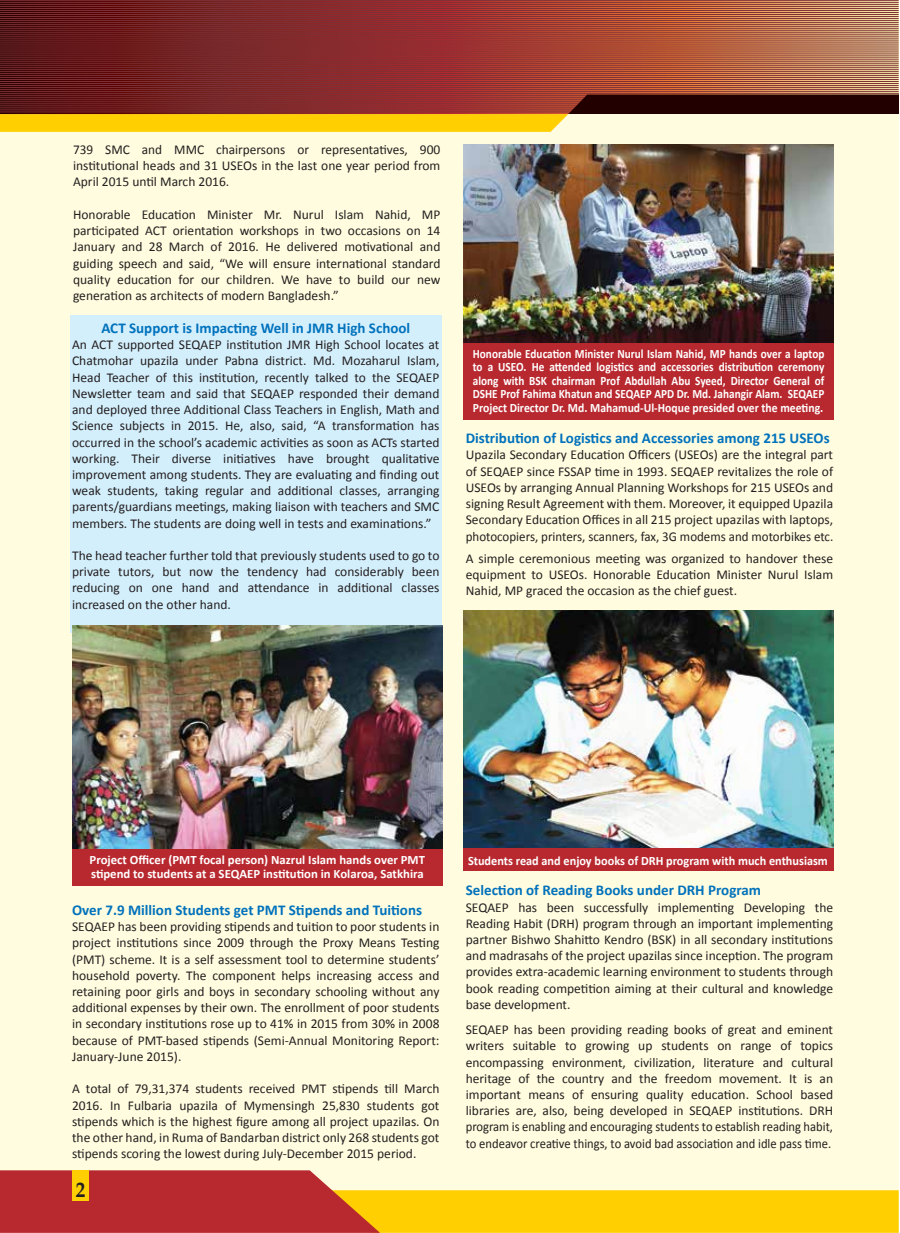
<style>
.page{position:relative;width:900px;height:1233px;background:#fff}
.page>*{position:absolute;margin:0;border:0;box-sizing:border-box;transform-origin:0 0}
.t1{font:700 21px "Book Antiqua";color:#231f20;scale:.9 1}
.t2{font:700 15px "Calibri";color:#0072bc}
.t3{font:13.5px/16.2px "Calibri";color:#231f20;text-align:justify}
.t4{font:700 12.75px/13.5px "Calibri";color:#fff;text-align:justify;scale:.88 1}
.t5{font:700 12.75px/13.5px "Calibri";color:#fff}
.t6{font:700 12.75px "Calibri";color:#fff;scale:.96 1}
</style>
<div class="page">
<div style="left:0;top:0;width:898px;height:1223px;background:#fffcdf"></div>
<div style="left:70px;top:316px;width:371px;height:316px;background:#d4effc"></div>
<svg style="left:0;top:114px;width:568px;height:18px;background:#fecf06"></svg>
<svg style="left:0;top:1px;width:898px;height:113px;background:#8f3a2b"></svg>
<hr style="left:0;top:12px;width:898px;height:1px;background:#7d3136">
<hr style="left:0;top:14px;width:898px;height:1px;background:#7d3136">
<hr style="left:0;top:10px;width:898px;height:1px;background:#7d3136">
<hr style="left:0;top:8px;width:898px;height:1px;background:#7d3136">
<hr style="left:0;top:6px;width:898px;height:1px;background:#7d3136">
<hr style="left:0;top:4px;width:898px;height:1px;background:#7d3136">
<hr style="left:0;top:2px;width:898px;height:1px;background:#7d3136">
<hr style="left:0;top:0;width:898px;height:1px;background:#7d3136">
<hr style="left:0;top:16px;width:898px;height:1px;background:#7d3136">
<hr style="left:0;top:18px;width:898px;height:1px;background:#7d3136">
<hr style="left:0;top:20px;width:898px;height:1px;background:#7d3136">
<hr style="left:0;top:22px;width:898px;height:1px;background:#7d3136">
<hr style="left:0;top:24px;width:898px;height:1px;background:#7d3136">
<hr style="left:0;top:26px;width:898px;height:1px;background:#7d3136">
<hr style="left:0;top:28px;width:898px;height:1px;background:#7d3136">
<hr style="left:0;top:30px;width:898px;height:1px;background:#7d3136">
<hr style="left:0;top:32px;width:898px;height:1px;background:#7d3136">
<hr style="left:0;top:34px;width:898px;height:1px;background:#7d3136">
<hr style="left:0;top:36px;width:898px;height:1px;background:#7d3136">
<hr style="left:0;top:38px;width:898px;height:1px;background:#7d3136">
<hr style="left:0;top:40px;width:898px;height:1px;background:#7d3136">
<hr style="left:0;top:42px;width:898px;height:1px;background:#7d3136">
<hr style="left:0;top:44px;width:898px;height:1px;background:#7d3136">
<hr style="left:0;top:47px;width:898px;height:1px;background:#7d3136">
<hr style="left:0;top:49px;width:898px;height:1px;background:#7d3136">
<hr style="left:0;top:51px;width:898px;height:1px;background:#7d3136">
<hr style="left:0;top:53px;width:898px;height:1px;background:#7d3136">
<hr style="left:0;top:55px;width:898px;height:1px;background:#7d3136">
<hr style="left:0;top:57px;width:898px;height:1px;background:#7d3136">
<hr style="left:0;top:59px;width:898px;height:1px;background:#7d3136">
<hr style="left:0;top:61px;width:898px;height:1px;background:#7d3136">
<hr style="left:0;top:63px;width:898px;height:1px;background:#7d3136">
<hr style="left:0;top:65px;width:898px;height:1px;background:#7d3136">
<hr style="left:0;top:67px;width:898px;height:1px;background:#7d3136">
<hr style="left:0;top:69px;width:898px;height:1px;background:#7d3136">
<hr style="left:0;top:71px;width:898px;height:1px;background:#7d3136">
<hr style="left:0;top:73px;width:898px;height:1px;background:#7d3136">
<hr style="left:0;top:75px;width:898px;height:1px;background:#7d3136">
<hr style="left:0;top:77px;width:898px;height:1px;background:#7d3136">
<hr style="left:0;top:79px;width:898px;height:1px;background:#7d3136">
<hr style="left:0;top:81px;width:898px;height:1px;background:#7d3136">
<hr style="left:0;top:83px;width:898px;height:1px;background:#7d3136">
<hr style="left:0;top:85px;width:898px;height:1px;background:#7d3136">
<hr style="left:0;top:87px;width:898px;height:1px;background:#7d3136">
<hr style="left:0;top:89px;width:898px;height:1px;background:#7d3136">
<hr style="left:0;top:91px;width:898px;height:1px;background:#7d3136">
<hr style="left:0;top:93px;width:898px;height:1px;background:#7d3136">
<hr style="left:0;top:95px;width:586px;height:1px;background:#7d3136">
<hr style="left:0;top:97px;width:584px;height:1px;background:#7d3136">
<hr style="left:0;top:99px;width:582px;height:1px;background:#7d3136">
<hr style="left:0;top:101px;width:580px;height:1px;background:#7d3136">
<hr style="left:0;top:103px;width:578px;height:1px;background:#7d3136">
<hr style="left:0;top:105px;width:576px;height:1px;background:#7d3136">
<hr style="left:0;top:107px;width:574px;height:1px;background:#7d3136">
<hr style="left:0;top:109px;width:572px;height:1px;background:#7d3136">
<hr style="left:0;top:111px;width:570px;height:1px;background:#7d3136">
<svg style="left:0;top:1170px;width:898px;height:62px"></svg>
<div style="left:72px;top:1169px;width:17px;height:31px;background:#ffcf01"></div>
<img style="left:72px;top:625px;width:371px;height:224px">
<div style="left:72px;top:849px;width:371px;height:36px;background:#b8292f"></div>
<img style="left:463px;top:611px;width:370px;height:237px">
<div style="left:463px;top:848px;width:370px;height:22px;background:#b8292f"></div>
<img style="left:463px;top:145px;width:370px;height:198px">
<div style="left:463px;top:343px;width:370px;height:76px;background:#b8292f"></div>
<p class="t3" style="left:73px;top:141px;width:369px">739 SMC and MMC chairpersons or representatives, 900 institutional heads and 31 USEOs in the last one year period from April 2015 until March 2016.</p>
<p class="t3" style="left:73px;top:206px;width:369px">Honorable Education Minister Mr. Nurul Islam Nahid, MP participated ACT orientation workshops in two occasions on 14<br>January and 28 March of 2016. He delivered motivational and guiding speech and said, “We will ensure international standard quality education for our children. We have to build our new generation as architects of modern Bangladesh.”</p>
<p class="t2" style="left:101px;top:318px;width:310px">ACT Support is Impacting Well in JMR High School</p>
<p class="t3" style="left:72px;top:336px;width:369px">An ACT supported SEQAEP institution JMR High School locates at Chatmohar upazila under Pabna district. Md. Mozaharul Islam, Head Teacher of this institution, recently talked to the SEQAEP Newsletter team and said that SEQAEP responded their demand and deployed three Additional Class Teachers in English, Math and Science subjects in 2015. He, also, said, “A transformation has occurred in the school’s academic activities as soon as ACTs started working. Their diverse initiatives have brought qualitative improvement among students. They are evaluating and finding out weak students, taking regular and additional classes, arranging parents/guardians meetings, making liaison with teachers and SMC members. The students are doing well in tests and examinations.”</p>
<p class="t3" style="left:72px;top:547px;width:369px">The head teacher further told that previously students used to go to private tutors, but now the tendency had considerably been reducing on one hand and attendance in additional classes increased on the other hand.</p>
<p class="t4" style="left:473px;top:347px;width:401px">Honorable Education Minister Nurul Islam Nahid, MP hands over a laptop to a USEO. He attended logistics and accessories distribution ceremony along with BSK chairman Prof Abdullah Abu Syeed, Director General of DSHE Prof Fahima Khatun and SEQAEP APD Dr. Md. Jahangir Alam. SEQAEP Project Director Dr. Md. Mahamud-Ul-Hoque presided over the meeting.</p>
<p class="t2" style="left:466px;top:428px;width:365px">Distribution of Logistics and Accessories among 215 USEOs</p>
<p class="t3" style="left:466px;top:447px;width:369px">Upazila Secondary Education Officers (USEOs) are the integral part of SEQAEP since FSSAP time in 1993. SEQAEP revitalizes the role of USEOs by arranging Annual Planning Workshops for 215 USEOs and signing Result Agreement with them. Moreover, it equipped Upazila Secondary Education Offices in all 215 project upazilas with laptops, photocopiers, printers, scanners, fax, 3G modems and motorbikes etc.</p>
<p class="t3" style="left:466px;top:550px;width:369px">A simple ceremonious meeting was organized to handover these equipment to USEOs. Honorable Education Minister Nurul Islam Nahid, MP graced the occasion as the chief guest.</p>
<p class="t5" style="left:90px;top:853px;width:337px">Project Officer (PMT focal person) Nazrul Islam hands over PMT stipend to students at a SEQAEP institution in Kolaroa, Satkhira</p>
<p class="t6" style="left:468px;top:852px;width:376px">Students read and enjoy books of DRH program with much enthusiasm</p>
<p class="t2" style="left:72px;top:900px;width:351px">Over 7.9 Million Students get PMT Stipends and Tuitions</p>
<p class="t3" style="left:72px;top:918px;width:369px">SEQAEP has been providing stipends and tuition to poor students in project institutions since 2009 through the Proxy Means Testing (PMT) scheme. It is a self assessment tool to determine students’ household poverty. The component helps increasing access and retaining poor girls and boys in secondary schooling without any additional expenses by their own. The enrollment of poor students in secondary institutions rose up to 41% in 2015 from 30% in 2008 because of PMT-based stipends (Semi-Annual Monitoring Report:<br>January-June 2015).</p>
<p class="t3" style="left:72px;top:1080px;width:369px">A total of 79,31,374 students received PMT stipends till March 2016. In Fulbaria upazila of Mymensingh 25,830 students got stipends which is the highest figure among all project upazilas. On the other hand, in Ruma of Bandarban district only 268 students got stipends scoring the lowest during July-December 2015 period.</p>
<h1 class="t1" style="left:76px;top:1175px;width:12px">2</h1>
<p class="t2" style="left:466px;top:880px;width:297px">Selection of Reading Books under DRH Program</p>
<p class="t3" style="left:466px;top:898px;width:369px">SEQAEP has been successfully implementing Developing the Reading Habit (DRH) program through an important implementing partner Bishwo Shahitto Kendro (BSK) in all secondary institutions and madrasahs of the project upazilas since inception. The program provides extra-academic learning environment to students through book reading competition aiming at their cultural and knowledge base development.</p>
<p class="t3" style="left:466px;top:1021px;width:369px">SEQAEP has been providing reading books of great and eminent writers suitable to growing up students on range of topics encompassing environment, civilization, literature and cultural heritage of the country and the freedom movement. It is an important means of ensuring quality education. School based libraries are, also, being developed in SEQAEP institutions. DRH program is enabling and encouraging students to establish reading habit, to endeavor creative things, to avoid bad association and idle pass time.</p>
</div>
